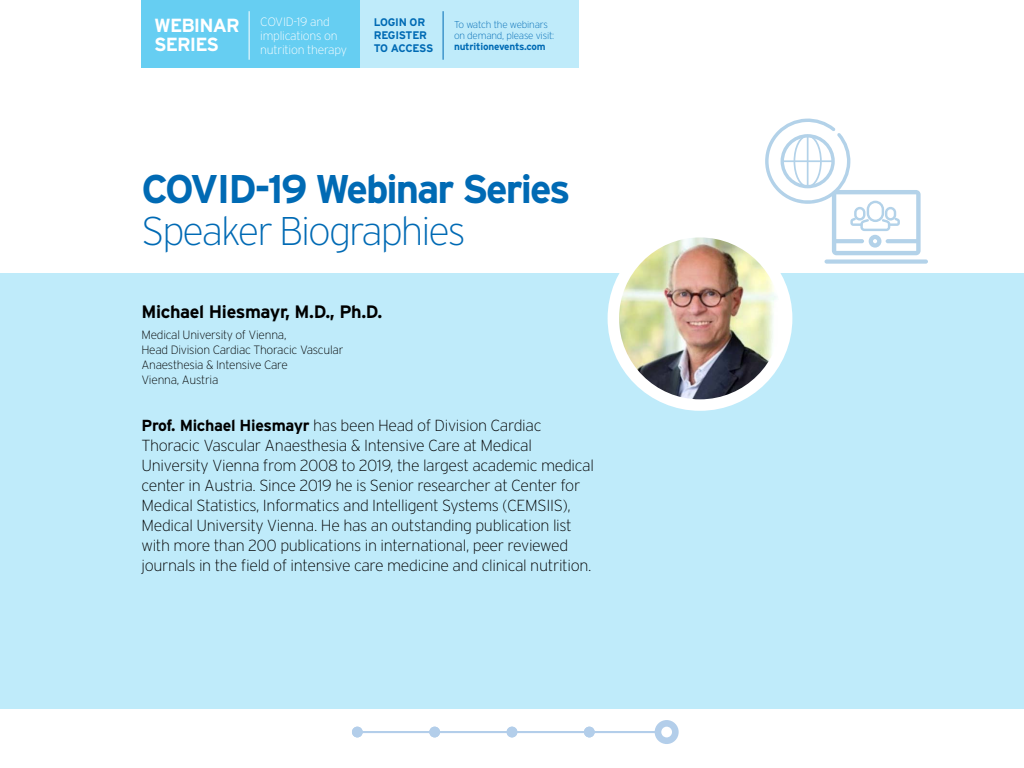
<style>
.page{position:relative;width:1024px;height:768px;background:#fff}
.page>*{position:absolute;margin:0;border:0;box-sizing:border-box;transform-origin:0 0}
.t1{font:700 40px "Interstate";letter-spacing:-.05em;color:#006ab4}
.t2{font:200 40px "Interstate";letter-spacing:-.05em;color:#006ab4}
.t3{font:700 19px/19px "Interstate";letter-spacing:-.05em;color:#fff}
.t4{font:700 18px "Interstate";letter-spacing:-.02em;color:#000}
.t5{font:200 16px/20px "Interstate";letter-spacing:-.02em;color:#000}
.t6{font:200 12.2px/13.9px "Interstate";letter-spacing:-.02em;color:#fff}
.t7{font:200 12px/15px "Interstate";letter-spacing:-.02em;color:#000}
.t8{font:700 11px/13.5px "Interstate";letter-spacing:-.02em;color:#006ab4}
.t9{font:200 10px/11px "Interstate";letter-spacing:-.02em;color:#006ab4}
.t10{font:700 10px "Interstate";letter-spacing:-.02em;color:#006ab4}
.s1{font-weight:700}
</style>
<div class="page">
<div style="left:0;top:273px;width:1024px;height:436px;background:#bfebfa"></div>
<div style="left:360px;top:0;width:219px;height:68px;background:#bfebfa"></div>
<div style="left:141px;top:0;width:219px;height:68px;background:#66cef2"></div>
<hr style="left:249px;top:11px;width:1px;height:49px;background:#fff">
<hr style="left:443px;top:11px;width:1px;height:49px;background:#006ab4">
<img style="left:613px;top:232px;width:174px;height:173px;border-radius:87px">
<div style="left:608px;top:226px;width:184px;height:185px;border:11px solid #fff;border-radius:50%"></div>
<hr style="left:357px;top:731px;width:310px;height:2px;background:#b3ceea">
<div style="left:584px;top:727px;width:11px;height:10px;background:#b3ceea;border-radius:50%"></div>
<div style="left:429px;top:727px;width:11px;height:10px;background:#b3ceea;border-radius:50%"></div>
<div style="left:352px;top:727px;width:11px;height:10px;background:#b3ceea;border-radius:50%"></div>
<div style="left:507px;top:727px;width:10px;height:10px;background:#b3ceea;border-radius:50%"></div>
<div style="left:655px;top:720px;width:24px;height:24px;background:#b3ceea;border-radius:50%"></div>
<div style="left:661px;top:727px;width:11px;height:10px;background:#fff;border-radius:50%"></div>
<div style="left:825px;top:259px;width:103px;height:5px;background:#b3d2e9;border-radius:2px"></div>
<svg style="left:765px;top:118px;width:156px;height:137px"></svg>
<p class="t3" style="left:154px;top:16px;width:87px">WEBINAR<br>SERIES</p>
<p class="t6" style="left:260px;top:14px;width:88px">COVID-19 and implications on nutrition therapy</p>
<p class="t8" style="left:374px;top:15px;width:61px">LOGIN OR<br>REGISTER<br>TO ACCESS</p>
<p class="t9" style="left:454px;top:19px;width:102px">To watch the webinars on demand, please visit:</p>
<p class="t10" style="left:454px;top:41px;width:93px">nutritionevents.com</p>
<h1 class="t1" style="left:141px;top:165px;width:431px">COVID-19 Webinar Series</h1>
<h1 class="t2" style="left:141px;top:207px;width:326px">Speaker Biographies</h1>
<p class="t4" style="left:141px;top:300px;width:243px">Michael Hiesmayr, M.D., Ph.D.</p>
<p class="t7" style="left:141px;top:327px;width:203px">Medical University of Vienna,<br>Head Division Cardiac Thoracic Vascular<br>Anaesthesia &amp; Intensive Care<br>Vienna, Austria</p>
<p class="t5" style="left:141px;top:415px;width:454px"><span class="s1">Prof. Michael Hiesmayr</span> has been Head of Division Cardiac Thoracic Vascular Anaesthesia &amp; Intensive Care at Medical University Vienna from 2008 to 2019, the largest academic medical center in Austria. Since 2019 he is Senior researcher at Center for Medical Statistics, Informatics and Intelligent Systems (CEMSIIS), Medical University Vienna. He has an outstanding publication list with more than 200 publications in international, peer reviewed journals in the field of intensive care medicine and clinical nutrition.</p>
</div>
